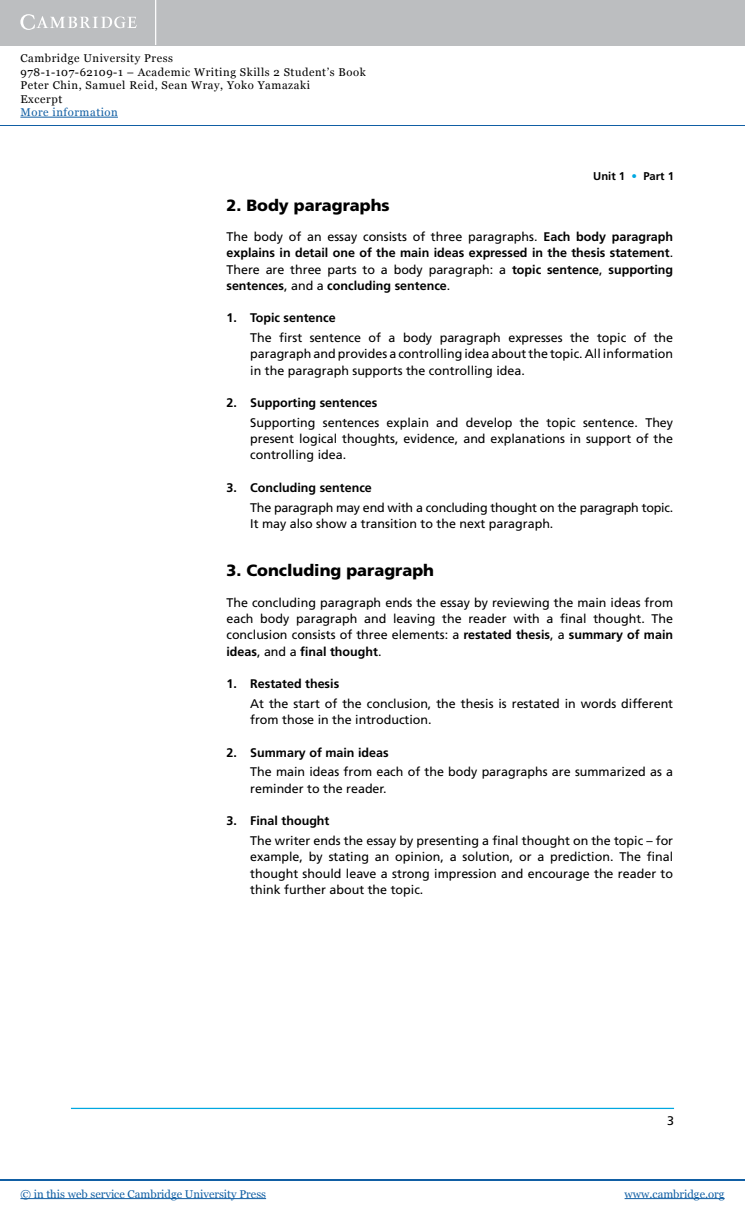
<style>
.page{position:relative;width:745px;height:1218px;background:#fff}
.page>*{position:absolute;margin:0;border:0;box-sizing:border-box;transform-origin:0 0}
.t1{font:900 16.25px "Frutiger";color:#000}
.t2{font:12.5px/16.2px "Frutiger";color:#000;text-align:justify}
.t3{font:700 12.5px/16.2px "Frutiger";color:#000;text-align:justify}
.t4{font:12.5px/16.2px "Frutiger";letter-spacing:-.02em;color:#000}
.t5{font:11.25px/13.4px "Georgia";letter-spacing:.05em;color:#000}
.t6{font:11.25px "Georgia";color:#115fa4}
.t7{font:11.25px "Georgia";letter-spacing:.05em;color:#115fa4}
.t8{font:700 11.25px "Frutiger";color:#000}
.s1{color:#00a8e1}
.s2{font-weight:400}
.s3{font-weight:700}
</style>
<div class="page">
<div style="left:0;top:0;width:744px;height:45px;background:#bcbec0"></div>
<hr style="left:155px;top:0;width:1px;height:45px;background:#fff">
<svg style="left:20px;top:14px;width:117px;height:16px"></svg>
<hr style="left:20px;top:117px;width:98px;height:1px;background:#115fa4">
<hr style="left:0;top:125px;width:744px;height:1px;background:#115fa4">
<hr style="left:0;top:1179px;width:744px;height:1px;background:#115fa4">
<hr style="left:20px;top:1198px;width:246px;height:1px;background:#115fa4">
<hr style="left:624px;top:1198px;width:100px;height:1px;background:#115fa4">
<hr style="left:71px;top:1107px;width:602px;height:2px;background:#00a8e1">
<p class="t5" style="left:20px;top:51px;width:346px">Cambridge University Press<br>978-1-107-62109-1 – Academic Writing Skills 2 Student’s Book Peter Chin, Samuel Reid, Sean Wray, Yoko Yamazaki<br>Excerpt</p>
<p class="t7" style="left:20px;top:104px;width:99px">More information</p>
<p class="t8" style="left:593px;top:169px;width:82px">Unit 1 <span class="s1">•</span> Part 1</p>
<h1 class="t1" style="left:226px;top:195px;width:165px">2. Body paragraphs</h1>
<p class="t3" style="left:226px;top:229px;width:448px"><span class="s2">The body of an essay consists of three paragraphs.</span> Each body paragraph explains in detail one of the main ideas expressed in the thesis statement<span class="s2">.<br>There are three parts to a body paragraph: a</span> topic sentence<span class="s2">,</span> supporting sentences<span class="s2">, and a</span> concluding sentence<span class="s2">.</span></p>
<p class="t3" style="left:226px;top:310px;width:111px">1. Topic sentence</p>
<p class="t2" style="left:250px;top:330px;width:424px">The first sentence of a body paragraph expresses the topic of the paragraph and provides a controlling idea about the topic. All information in the paragraph supports the controlling idea.</p>
<p class="t3" style="left:226px;top:395px;width:152px">2. Supporting sentences</p>
<p class="t2" style="left:250px;top:414px;width:424px">Supporting sentences explain and develop the topic sentence. They present logical thoughts, evidence, and explanations in support of the controlling idea.</p>
<p class="t3" style="left:226px;top:479px;width:147px">3. Concluding sentence</p>
<p class="t4" style="left:250px;top:499px;width:424px">The paragraph may end with a concluding thought on the paragraph topic.<br>It may also show a transition to the next paragraph.</p>
<h1 class="t1" style="left:226px;top:561px;width:209px">3. Concluding paragraph</h1>
<p class="t2" style="left:226px;top:594px;width:448px">The concluding paragraph ends the essay by reviewing the main ideas from each body paragraph and leaving the reader with a final thought. The conclusion consists of three elements: a <span class="s3">restated thesis</span>, a <span class="s3">summary of main ideas</span>, and a <span class="s3">final thought</span>.</p>
<p class="t3" style="left:226px;top:675px;width:114px">1. Restated thesis</p>
<p class="t2" style="left:250px;top:695px;width:424px">At the start of the conclusion, the thesis is restated in words different from those in the introduction.</p>
<p class="t3" style="left:226px;top:744px;width:163px">2. Summary of main ideas</p>
<p class="t2" style="left:250px;top:764px;width:424px">The main ideas from each of the body paragraphs are summarized as a reminder to the reader.</p>
<p class="t3" style="left:226px;top:813px;width:104px">3. Final thought</p>
<p class="t2" style="left:250px;top:832px;width:424px">The writer ends the essay by presenting a final thought on the topic – for example, by stating an opinion, a solution, or a prediction. The final thought should leave a strong impression and encourage the reader to think further about the topic.</p>
<p class="t2" style="left:666px;top:1112px;width:8px">3</p>
<p class="t6" style="left:20px;top:1185px;width:247px">© in this web service Cambridge University Press</p>
<p class="t6" style="left:624px;top:1185px;width:101px">www.cambridge.org</p>
</div>
